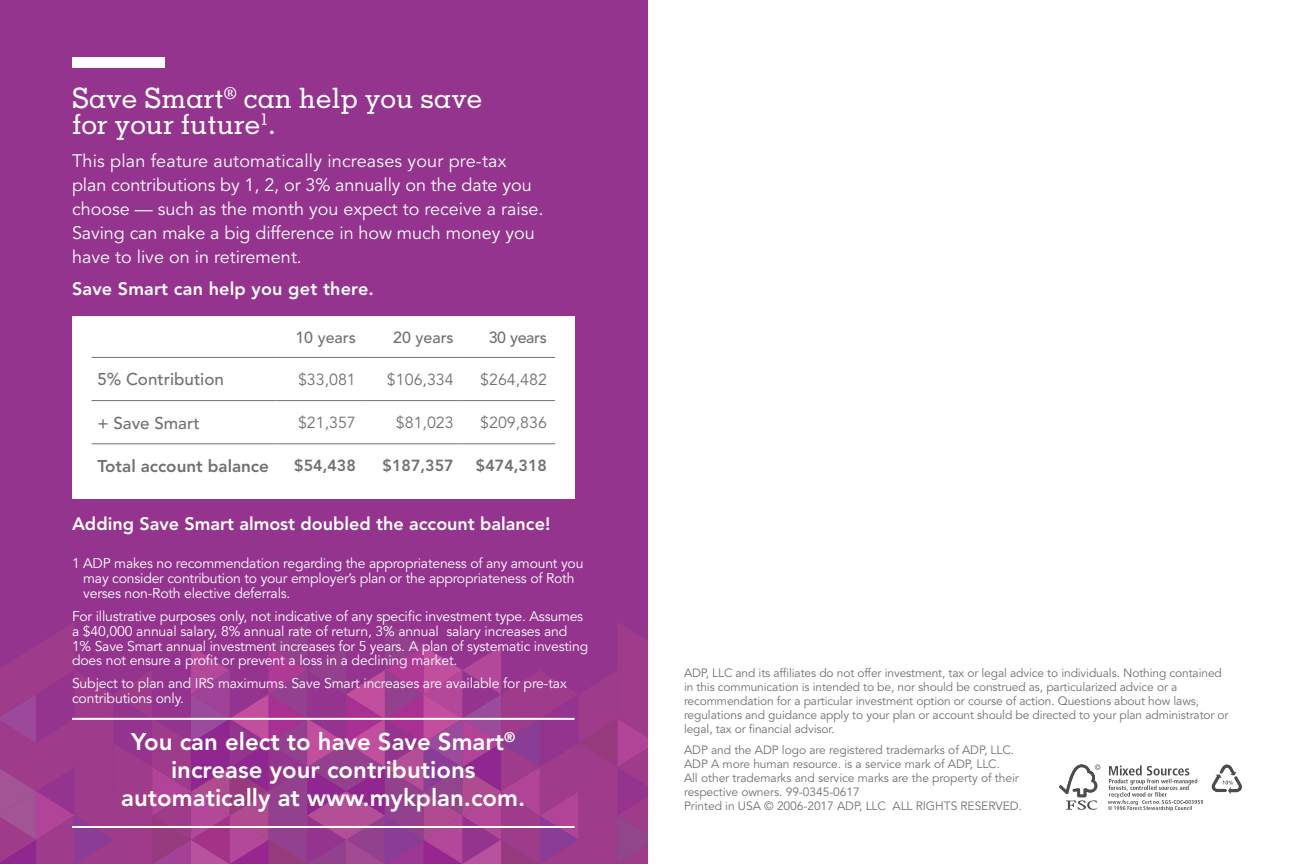
<style>
.page{position:relative;width:1296px;height:864px;background:#fff}
.page>*{position:absolute;margin:0;border:0;box-sizing:border-box;transform-origin:0 0}
.t1{font:500 28px/26px "Memphis LT Std";color:#fff}
.t2{font:800 24px/28px "Avenir LT Std";color:#fff;text-align:center}
.t3{font:18px/24px "Avenir LT Std";color:#fff}
.t4{font:800 18px "Avenir LT Std";color:#fff}
.t5{font:500 17px "Avenir LT Std";color:#717074}
.t6{font:800 17px "Avenir LT Std";color:#717074}
.t7{font:16px "Avenir LT Std";color:#717074}
.t8{font:800 16px "Avenir LT Std";color:#717074}
.t9{font:500 16px "Avenir LT Std";color:#717074}
.t10{font:14px/15px "Avenir LT Std";letter-spacing:-.015em;color:#fff}
.t11{font:12px/14px "Avenir LT Std";letter-spacing:-.01em;color:#717074}
</style>
<div class="page">
<div style="left:0;top:0;width:648px;height:864px;background:#94348e"></div>
<svg style="left:0;top:622px;width:648px;height:242px"></svg>
<svg style="left:1059px;top:764px;width:41px;height:46px"></svg>
<svg style="left:1211px;top:764px;width:31px;height:30px"></svg>
<svg style="left:1108px;top:765px;width:95px;height:46px"></svg>
<hr style="left:72px;top:718px;width:503px;height:2px;background:#fff">
<hr style="left:72px;top:826px;width:503px;height:2px;background:#fff">
<div style="left:72px;top:58px;width:92px;height:10px;background:#fff"></div>
<div style="left:72px;top:316px;width:503px;height:183px;background:#fff"></div>
<div style="left:92px;top:328px;width:463px;height:159px;background:#fff"></div>
<hr style="left:92px;top:357px;width:184px;height:1px;background:#717074">
<hr style="left:276px;top:357px;width:88px;height:1px;background:#717074">
<hr style="left:364px;top:357px;width:98px;height:1px;background:#717074">
<hr style="left:462px;top:357px;width:93px;height:1px;background:#717074">
<hr style="left:92px;top:400px;width:184px;height:1px;background:#717074">
<hr style="left:276px;top:400px;width:88px;height:1px;background:#717074">
<hr style="left:364px;top:400px;width:98px;height:1px;background:#717074">
<hr style="left:462px;top:400px;width:93px;height:1px;background:#717074">
<hr style="left:92px;top:443px;width:184px;height:1px;background:#717074">
<hr style="left:276px;top:443px;width:88px;height:1px;background:#717074">
<hr style="left:364px;top:443px;width:98px;height:1px;background:#717074">
<hr style="left:462px;top:443px;width:93px;height:1px;background:#717074">
<h1 class="t1" style="left:72px;top:85px;width:412px">Save Smart<sup>®</sup> can help you save for your future<sup>1</sup>.</h1>
<p class="t3" style="left:72px;top:149px;width:473px">This plan feature automatically increases your pre-tax plan contributions by 1, 2, or 3% annually on the date you choose — such as the month you expect to receive a raise.<br>Saving can make a big difference in how much money you have to live on in retirement.</p>
<h3 class="t4" style="left:72px;top:278px;width:303px">Save Smart can help you get there.</h3>
<h3 class="t9" style="left:295px;top:329px;width:62px">10 years</h3>
<h3 class="t9" style="left:393px;top:329px;width:62px">20 years</h3>
<h3 class="t9" style="left:489px;top:329px;width:60px">30 years</h3>
<h3 class="t5" style="left:97px;top:370px;width:128px">5% Contribution</h3>
<h3 class="t7" style="left:298px;top:370px;width:59px">$33,081</h3>
<h3 class="t7" style="left:387px;top:370px;width:68px">$106,334</h3>
<h3 class="t7" style="left:480px;top:370px;width:68px">$264,482</h3>
<h3 class="t5" style="left:97px;top:413px;width:104px">+ Save Smart</h3>
<h3 class="t7" style="left:298px;top:413px;width:59px">$21,357</h3>
<h3 class="t7" style="left:396px;top:413px;width:59px">$81,023</h3>
<h3 class="t7" style="left:480px;top:413px;width:68px">$209,836</h3>
<h3 class="t6" style="left:97px;top:456px;width:173px">Total account balance</h3>
<h3 class="t8" style="left:294px;top:456px;width:63px">$54,438</h3>
<h3 class="t8" style="left:383px;top:456px;width:73px">$187,357</h3>
<h3 class="t8" style="left:476px;top:456px;width:73px">$474,318</h3>
<h3 class="t4" style="left:72px;top:514px;width:480px">Adding Save Smart almost doubled the account balance!</h3>
<p class="t10" style="left:83px;top:556px;width:502px;text-indent:-11px">1 ADP makes no recommendation regarding the appropriateness of any amount you may consider contribution to your employer’s plan or the appropriateness of Roth verses non-Roth elective deferrals.</p>
<p class="t10" style="left:72px;top:609px;width:518px">For illustrative purposes only, not indicative of any specific investment type. Assumes a $40,000 annual salary, 8% annual rate of return, 3% annual salary increases and 1% Save Smart annual investment increases for 5 years. A plan of systematic investing does not ensure a profit or prevent a loss in a declining market.</p>
<p class="t10" style="left:72px;top:676px;width:496px">Subject to plan and IRS maximums. Save Smart increases are available for pre‑tax contributions only.</p>
<h2 class="t2" style="left:121px;top:728px;width:405px">You can elect to have Save Smart<sup>® </sup>increase your contributions automatically at www.mykplan.com.</h2>
<p class="t11" style="left:684px;top:666px;width:546px">ADP, LLC and its affiliates do not offer investment, tax or legal advice to individuals. Nothing contained in this communication is intended to be, nor should be construed as, particularized advice or a recommendation for a particular investment option or course of action. Questions about how laws, regulations and guidance apply to your plan or account should be directed to your plan administrator or legal, tax or financial advisor.</p>
<p class="t11" style="left:684px;top:743px;width:339px">ADP and the ADP logo are registered trademarks of ADP, LLC.<br>ADP A more human resource. is a service mark of ADP, LLC.<br>All other trademarks and service marks are the property of their respective owners. 99-0345-0617<br>Printed in USA © 2006-2017 ADP, LLC ALL RIGHTS RESERVED.</p>
</div>
